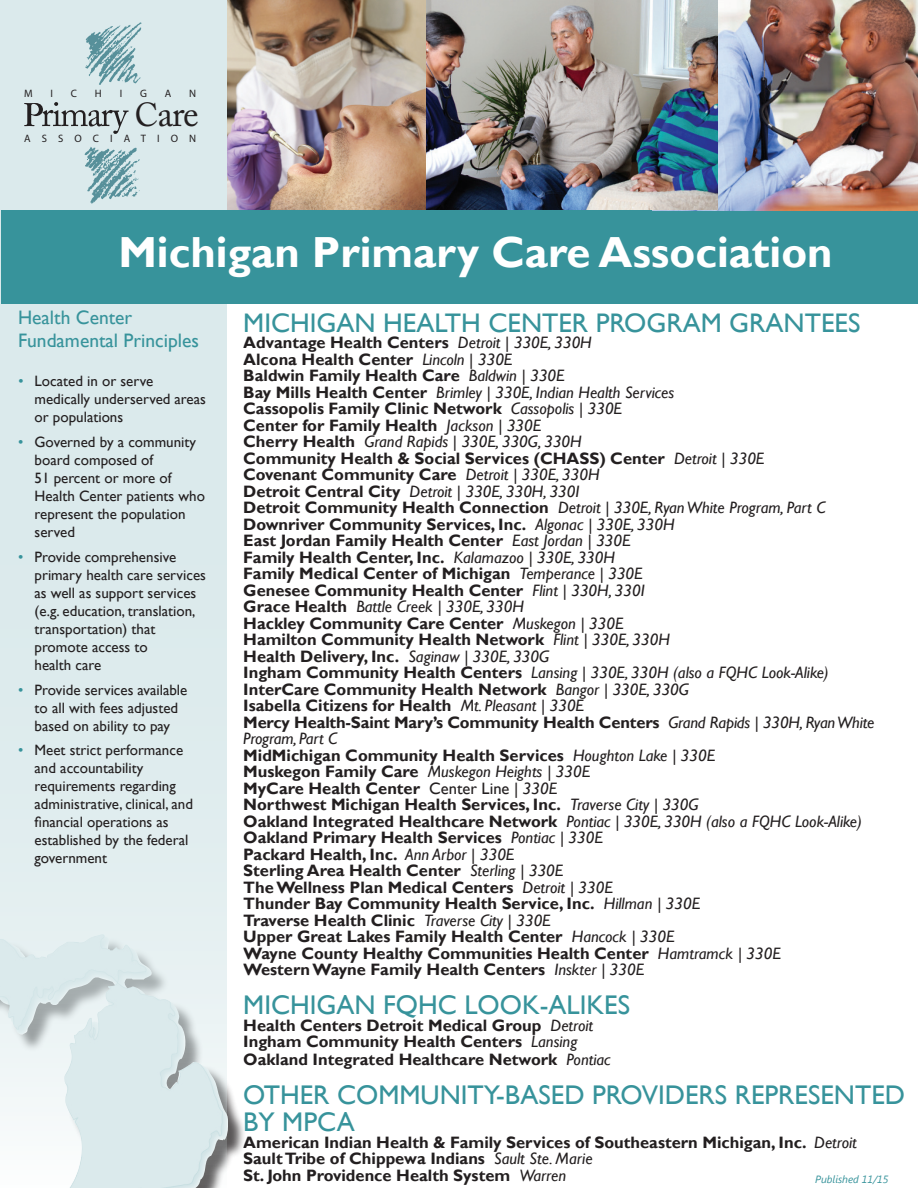
<style>
.page{position:relative;width:918px;height:1188px;background:#fff}
.page>*{position:absolute;margin:0;border:0;box-sizing:border-box;transform-origin:0 0}
.t1{font:700 43.5px "Gill Sans";color:#fff}
.t2{font:36.9px "Adobe Caslon Pro";color:#231f20}
.t3{font:27px/27px "Gill Sans";color:#37939b}
.t4{font:19.5px/23.4px "Gill Sans";color:#37939b}
.t5{font:700 16.5px/16.5px "Gill Sans";color:#231f20}
.t6{font:15px/18px "Gill Sans";color:#231f20}
.t7{font:700 10.8px "Helvetica";letter-spacing:1.045em;color:#231f20}
.t8{font:italic 10.5px "Segoe UI";color:#37939b}
.s1{font-size:33px}
.s2{font-style:italic;color:#37939b}
.s3{color:#37939b}
.s4{font-weight:400;font-style:italic}
.s5{font-weight:400}
</style>
<div class="page">
<div style="left:0;top:928px;width:246px;height:260px;background:#231f20;opacity:.75"></div>
<div style="left:0;top:0;width:227px;height:1188px;background:#dbeaec"></div>
<svg style="left:85px;top:22px;width:57px;height:63px"></svg>
<svg style="left:85px;top:147px;width:55px;height:57px"></svg>
<svg style="left:24px;top:102px;width:105px;height:32px"></svg>
<div style="left:1px;top:210px;width:917px;height:94px;background:#37939b"></div>
<img style="left:227px;top:0;width:199px;height:209px">
<img style="left:653px;top:0;width:265px;height:210px">
<img style="left:426px;top:0;width:292px;height:209px">
<p class="t7" style="left:24px;top:87px;width:10px">M</p>
<p class="t7" style="left:51px;top:87px;width:4px">I</p>
<p class="t7" style="left:71px;top:87px;width:8px">C</p>
<p class="t7" style="left:95px;top:87px;width:8px">H</p>
<p class="t7" style="left:120px;top:87px;width:4px">I</p>
<p class="t7" style="left:140px;top:87px;width:8px">G</p>
<p class="t7" style="left:165px;top:87px;width:8px">A</p>
<p class="t7" style="left:189px;top:87px;width:9px">N</p>
<p class="t7" style="left:24px;top:132px;width:174px">ASSOCIATION</p>
<h2 class="t2" style="left:135px;top:92px;width:65px"><span class="s1">C</span>are</h2>
<h1 class="t1" style="left:118px;top:226px;width:716px">Michigan Primary Care Association</h1>
<p class="t4" style="left:18px;top:306px;width:182px">Health Center<br>Fundamental Principles</p>
<p class="t6" style="left:35px;top:373px;width:173px;text-indent:-17px"><span class="s2">•</span> Located in or serve medically underserved areas or populations</p>
<p class="t6" style="left:35px;top:433px;width:172px;text-indent:-17px"><span class="s3">•</span> Governed by a community board composed of<br>51 percent or more of<br>Health Center patients who represent the population served</p>
<p class="t6" style="left:35px;top:548px;width:173px;text-indent:-16px"><span class="s3">•</span> Provide comprehensive primary health care services as well as support services (e.g. education, translation, transportation) that promote access to<br>health care</p>
<p class="t6" style="left:18px;top:681px;width:171px;text-align:center"><span class="s3">•</span> Provide services available to all with fees adjusted based on ability to pay</p>
<p class="t6" style="left:35px;top:742px;width:160px;text-indent:-16px"><span class="s3">•</span> Meet strict performance and accountability requirements regarding administrative, clinical, and financial operations as established by the federal government</p>
<h3 class="t3" style="left:243px;top:310px;width:619px">MICHIGAN HEALTH CENTER PROGRAM GRANTEES</h3>
<p class="t5" style="left:243px;top:335px;width:633px">Advantage Health Centers <span class="s4">Detroit</span> <span class="s5">|</span> <span class="s4">330E, 330H<br></span>Alcona Health Center <span class="s4">Lincoln</span> <span class="s5">|</span> <span class="s4">330E<br></span>Baldwin Family Health Care <span class="s4">Baldwin | 330E<br></span>Bay Mills Health Center <span class="s4">Brimley | 330E, Indian Health Services<br></span>Cassopolis Family Clinic Network <span class="s4">Cassopolis | 330E<br></span>Center for Family Health <span class="s4">Jackson | 330E<br></span>Cherry Health <span class="s4">Grand Rapids</span> <span class="s5">|</span> <span class="s4">330E, 330G, 330H<br></span>Community Health &amp; Social Services (CHASS) Center <span class="s4">Detroit | 330E<br></span>Covenant Community Care <span class="s4">Detroit | 330E, 330H<br></span>Detroit Central City <span class="s4">Detroit</span> <span class="s5">|</span> <span class="s4">330E, 330H, 330I<br></span>Detroit Community Health Connection <span class="s4">Detroit | 330E, Ryan White Program, Part C </span>Downriver Community Services, Inc. <span class="s4">Algonac | 330E, 330H<br></span>East Jordan Family Health Center <span class="s4">East Jordan | 330E<br></span>Family Health Center, Inc. <span class="s4">Kalamazoo | 330E, 330H<br></span>Family Medical Center of Michigan <span class="s4">Temperance | 330E<br></span>Genesee Community Health Center <span class="s4">Flint | 330H, 330I<br></span>Grace Health <span class="s4">Battle Creek | 330E, 330H<br></span>Hackley Community Care Center <span class="s4">Muskegon | 330E<br></span>Hamilton Community Health Network <span class="s4">Flint | 330E, 330H<br></span>Health Delivery, Inc. <span class="s4">Saginaw | 330E, 330G<br></span>Ingham Community Health Centers <span class="s4">Lansing | 330E, 330H (also a FQHC Look-Alike)<br></span>InterCare Community Health Network <span class="s4">Bangor | 330E, 330G<br></span>Isabella Citizens for Health <span class="s4">Mt. Pleasant | 330E<br></span>Mercy Health-Saint Mary’s Community Health Centers <span class="s4">Grand Rapids | 330H, Ryan White Program, Part C<br></span>MidMichigan Community Health Services <span class="s4">Houghton Lake | 330E<br></span>Muskegon Family Care <span class="s4">Muskegon Heights | 330E<br></span>MyCare Health Center <span class="s5">Center Line |</span> <span class="s4">330E<br></span>Northwest Michigan Health Services, Inc. <span class="s4">Traverse City | 330G<br></span>Oakland Integrated Healthcare Network <span class="s4">Pontiac | 330E, 330H (also a FQHC Look-Alike)<br></span>Oakland Primary Health Services <span class="s4">Pontiac | 330E<br></span>Packard Health, Inc. <span class="s4">Ann Arbor</span> <span class="s5">|</span> <span class="s4">330E<br></span>Sterling Area Health Center <span class="s4">Sterling | 330E<br></span>The Wellness Plan Medical Centers <span class="s4">Detroit | 330E<br></span>Thunder Bay Community Health Service, Inc. <span class="s4">Hillman | 330E<br></span>Traverse Health Clinic <span class="s4">Traverse City | 330E<br></span>Upper Great Lakes Family Health Center <span class="s4">Hancock | 330E<br></span>Wayne County Healthy Communities Health Center <span class="s4">Hamtramck | 330E<br></span>Western Wayne Family Health Centers <span class="s4">Inskter | 330E</span></p>
<h3 class="t3" style="left:243px;top:992px;width:388px">MICHIGAN FQHC LOOK-ALIKES</h3>
<p class="t5" style="left:243px;top:1017px;width:351px">Health Centers Detroit Medical Group <span class="s4">Detroit<br></span>Ingham Community Health Centers <span class="s4">Lansing</span></p>
<p class="t5" style="left:243px;top:1052px;width:369px">Oakland Integrated Healthcare Network <span class="s4">Pontiac</span></p>
<h3 class="t3" style="left:243px;top:1082px;width:663px">OTHER COMMUNITY-BASED PROVIDERS REPRESENTED<br>BY MPCA</h3>
<p class="t5" style="left:243px;top:1134px;width:615px">American Indian Health &amp; Family Services of Southeastern Michigan, Inc. <span class="s4">Detroit<br></span>Sault Tribe of Chippewa Indians <span class="s4">Sault Ste. Marie<br></span>St. John Providence Health System <span class="s4">Warren</span></p>
<p class="t8" style="left:815px;top:1172px;width:75px">Published 11/15</p>
</div>
